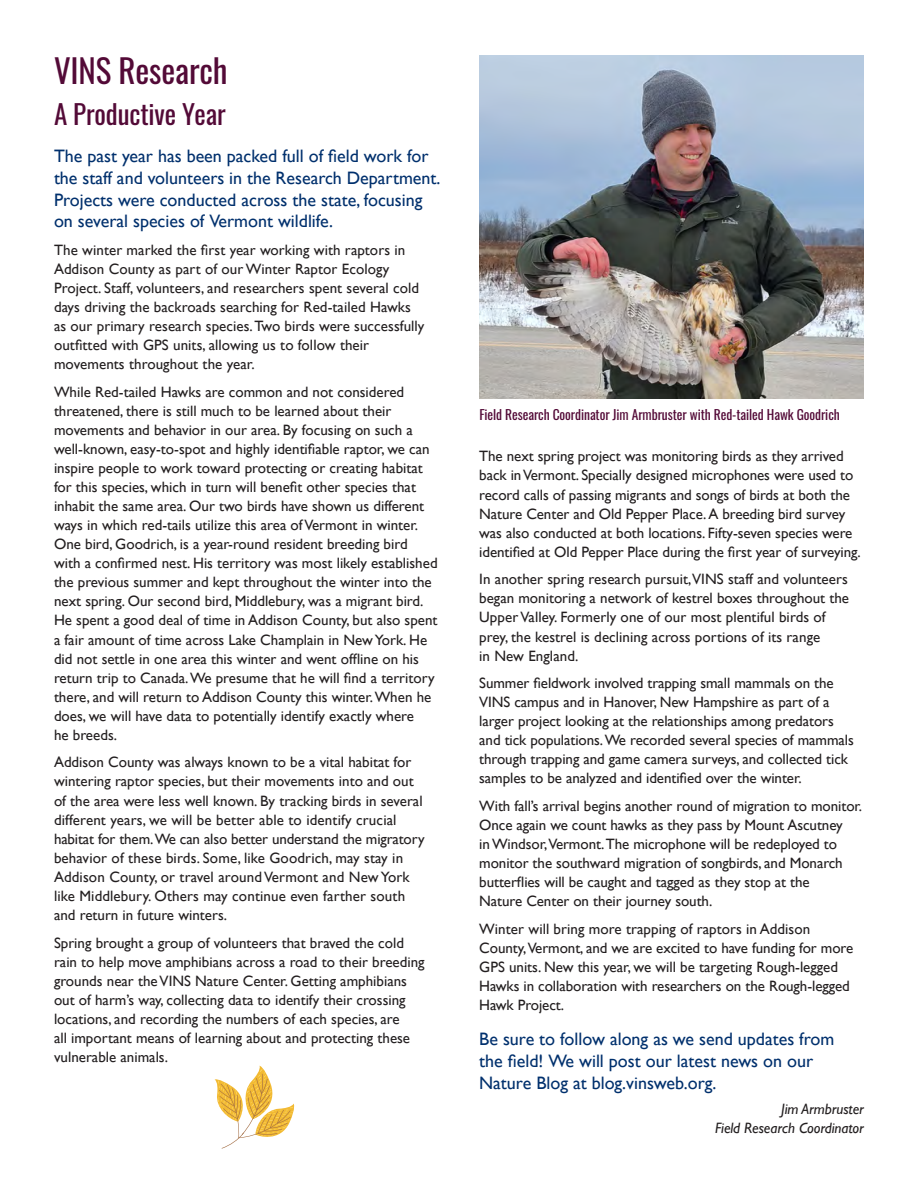
<style>
.page{position:relative;width:918px;height:1188px;background:#fff}
.page>*{position:absolute;margin:0;border:0;box-sizing:border-box;transform-origin:0 0}
.t1{font:33px "Oswald";letter-spacing:-.005em;color:#530a37}
.t2{font:27px "Oswald";letter-spacing:-.005em;color:#530a37}
.t3{font:18px/21.6px "Gill Sans";color:#00306d}
.VINS_text{font:15px/19px "Gill Sans";color:#231f20}
.VINS_text-2{font:italic 15px/18.8px "Gill Sans";letter-spacing:-.005em;color:#231f20;text-align:right}
.t4{font:13.5px "Oswald";letter-spacing:-.005em;color:#530a37}
</style>
<div class="page">
<img style="left:479px;top:55px;width:385px;height:344px">
<svg style="left:215px;top:1066px;width:80px;height:72px"></svg>
<svg style="left:221px;top:1132px;width:23px;height:17px"></svg>
<p class="t1" style="left:54px;top:42px;width:175px">VINS Research</p>
<p class="t2" style="left:54px;top:90px;width:173px">A Productive Year</p>
<p class="t3" style="left:54px;top:145px;width:388px">The past year has been packed full of field work for the staff and volunteers in the Research Department.<br>Projects were conducted across the state, focusing on several species of Vermont wildlife.</p>
<p class="VINS_text" style="left:54px;top:240px;width:372px">The winter marked the first year working with raptors in Addison County as part of our Winter Raptor Ecology Project. Staff, volunteers, and researchers spent several cold days driving the backroads searching for Red-tailed Hawks as our primary research species. Two birds were successfully outfitted with GPS units, allowing us to follow their movements throughout the year.</p>
<p class="VINS_text" style="left:54px;top:382px;width:385px">While Red-tailed Hawks are common and not considered threatened, there is still much to be learned about their movements and behavior in our area. By focusing on such a well-known, easy-to-spot and highly identifiable raptor, we can inspire people to work toward protecting or creating habitat for this species, which in turn will benefit other species that inhabit the same area. Our two birds have shown us different ways in which red-tails utilize this area of Vermont in winter.<br>One bird, Goodrich, is a year-round resident breeding bird with a confirmed nest. His territory was most likely established the previous summer and kept throughout the winter into the next spring. Our second bird, Middlebury, was a migrant bird.<br>He spent a good deal of time in Addison County, but also spent a fair amount of time across Lake Champlain in New York. He did not settle in one area this winter and went offline on his return trip to Canada. We presume that he will find a territory there, and will return to Addison County this winter. When he does, we will have data to potentially identify exactly where<br>he breeds.</p>
<p class="VINS_text" style="left:54px;top:753px;width:372px">Addison County was always known to be a vital habitat for wintering raptor species, but their movements into and out of the area were less well known. By tracking birds in several different years, we will be better able to identify crucial habitat for them. We can also better understand the migratory behavior of these birds. Some, like Goodrich, may stay in Addison County, or travel around Vermont and New York like Middlebury. Others may continue even farther south and return in future winters.</p>
<p class="VINS_text" style="left:54px;top:933px;width:372px">Spring brought a group of volunteers that braved the cold rain to help move amphibians across a road to their breeding grounds near the VINS Nature Center. Getting amphibians out of harm’s way, collecting data to identify their crossing locations, and recording the numbers of each species, are<br>all important means of learning about and protecting these vulnerable animals.</p>
<p class="t4" style="left:479px;top:403px;width:362px">Field Research Coordinator Jim Armbruster with Red-tailed Hawk Goodrich</p>
<p class="VINS_text" style="left:479px;top:447px;width:383px">The next spring project was monitoring birds as they arrived back in Vermont. Specially designed microphones were used to record calls of passing migrants and songs of birds at both the Nature Center and Old Pepper Place. A breeding bird survey was also conducted at both locations. Fifty-seven species were identified at Old Pepper Place during the first year of surveying.</p>
<p class="VINS_text" style="left:479px;top:570px;width:371px">In another spring research pursuit,VINS staff and volunteers began monitoring a network of kestrel boxes throughout the Upper Valley. Formerly one of our most plentiful birds of prey, the kestrel is declining across portions of its range<br>in New England.</p>
<p class="VINS_text" style="left:479px;top:674px;width:376px">Summer fieldwork involved trapping small mammals on the VINS campus and in Hanover, New Hampshire as part of a larger project looking at the relationships among predators and tick populations. We recorded several species of mammals through trapping and game camera surveys, and collected tick samples to be analyzed and identified over the winter.</p>
<p class="VINS_text" style="left:479px;top:796px;width:384px">With fall’s arrival begins another round of migration to monitor.<br>Once again we count hawks as they pass by Mount Ascutney<br>in Windsor, Vermont. The microphone will be redeployed to monitor the southward migration of songbirds, and Monarch butterflies will be caught and tagged as they stop at the<br>Nature Center on their journey south.</p>
<p class="VINS_text" style="left:479px;top:919px;width:376px">Winter will bring more trapping of raptors in Addison County, Vermont, and we are excited to have funding for more GPS units. New this year, we will be targeting Rough-legged Hawks in collaboration with researchers on the Rough-legged Hawk Project.</p>
<p class="t3" style="left:479px;top:1028px;width:357px">Be sure to follow along as we send updates from the field! We will post our latest news on our<br>Nature Blog at blog.vinsweb.org.</p>
<p class="VINS_text-2" style="left:715px;top:1100px;width:150px">Jim Armbruster<br>Field Research Coordinator</p>
</div>
